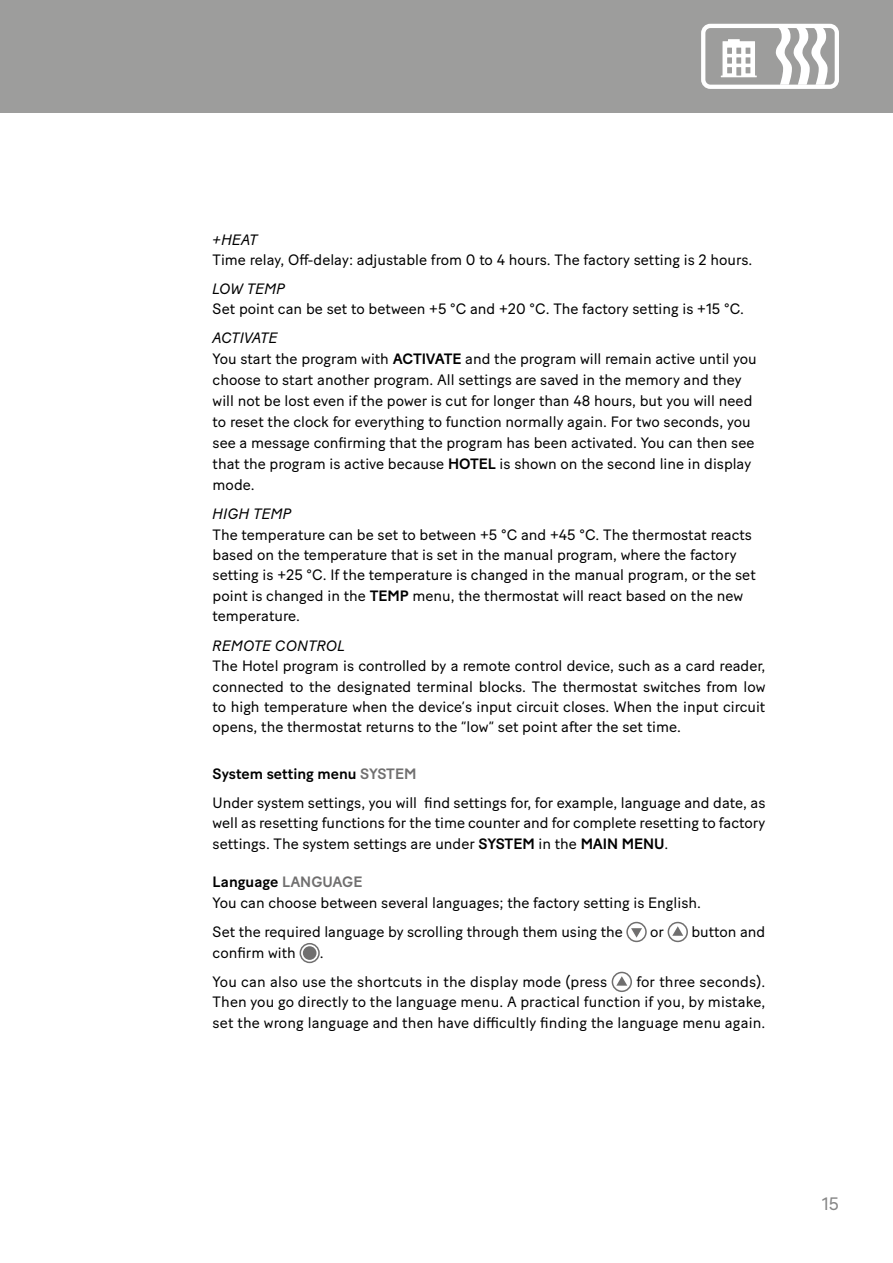
<style>
.page{position:relative;width:893px;height:1263px;background:#fff}
.page>*{position:absolute;margin:0;border:0;box-sizing:border-box;transform-origin:0 0}
.t1{font:18px "Baton Turbo";color:#878787}
.t2{font:15px/20.4px "Baton Turbo";color:#000}
.t3{font:italic 15px "Baton Turbo";color:#000}
.s1{font-style:italic}
.s2{font-weight:500}
.s3{font-weight:500;color:#706f6f}
</style>
<div class="page">
<div style="left:0;top:0;width:893px;height:113px;background:#9d9d9c"></div>
<div style="left:626px;top:922px;width:21px;height:20px;border:2px solid #706f6f;border-radius:50%"></div>
<svg style="left:631px;top:928px;width:11px;height:10px"></svg>
<div style="left:668px;top:922px;width:20px;height:20px;border:2px solid #706f6f;border-radius:50%"></div>
<svg style="left:672px;top:926px;width:11px;height:10px"></svg>
<div style="left:300px;top:943px;width:20px;height:20px;border:2px solid #706f6f;border-radius:50%"></div>
<div style="left:303px;top:946px;width:13px;height:14px;background:#706f6f;border-radius:50%"></div>
<div style="left:612px;top:972px;width:20px;height:20px;border:2px solid #706f6f;border-radius:50%"></div>
<svg style="left:616px;top:976px;width:11px;height:10px"></svg>
<div style="left:701px;top:24px;width:138px;height:65px;border:4px solid #fff;border-radius:7px"></div>
<svg style="left:776px;top:28px;width:51px;height:57px"></svg>
<svg style="left:721px;top:39px;width:36px;height:38px"></svg>
<p class="t3" style="left:213px;top:228px;width:47px">+HEAT</p>
<p class="t2" style="left:213px;top:248px;width:541px">Time relay, Off-delay: adjustable from 0 to 4 hours. The factory setting is 2 hours.</p>
<p class="t3" style="left:213px;top:277px;width:74px">LOW TEMP</p>
<p class="t2" style="left:213px;top:297px;width:533px">Set point can be set to between +5 °C and +20 °C. The factory setting is +15 °C.</p>
<p class="t2" style="left:213px;top:326px;width:546px;line-height:21px"><span class="s1">ACTIVATE<br></span>You start the program with <span class="s2">ACTIVATE</span> and the program will remain active until you choose to start another program. All settings are saved in the memory and they will not be lost even if the power is cut for longer than 48 hours, but you will need to reset the clock for everything to function normally again. For two seconds, you see a message confirming that the program has been activated. You can then see that the program is active because <span class="s2">HOTEL</span> is shown on the second line in display mode.</p>
<p class="t3" style="left:213px;top:502px;width:80px">HIGH TEMP</p>
<p class="t2" style="left:213px;top:523px;width:545px">The temperature can be set to between +5 °C and +45 °C. The thermostat reacts based on the temperature that is set in the manual program, where the factory setting is +25 °C. If the temperature is changed in the manual program, or the set point is changed in the <span class="s2">TEMP</span> menu, the thermostat will react based on the new temperature.</p>
<p class="t3" style="left:213px;top:634px;width:134px">REMOTE CONTROL</p>
<p class="t2" style="left:213px;top:654px;width:554px;text-align:justify">The Hotel program is controlled by a remote control device, such as a card reader, connected to the designated terminal blocks. The thermostat switches from low to high temperature when the device’s input circuit closes. When the input circuit opens, the thermostat returns to the “low” set point after the set time.</p>
<p class="t2" style="left:213px;top:758px;width:554px;line-height:29px"><span class="s2">System setting menu</span> <span class="s3">SYSTEM<br></span>Under system settings, you will find settings for, for example, language and date, as</p>
<p class="t2" style="left:213px;top:811px;width:554px">well as resetting functions for the time counter and for complete resetting to factory settings. The system settings are under <span class="s2">SYSTEM</span> in the <span class="s2">MAIN MENU</span>.</p>
<p class="t2" style="left:213px;top:869px;width:490px;line-height:21px"><span class="s2">Language</span> <span class="s3">LANGUAGE<br></span>You can choose between several languages; the factory setting is English.</p>
<p class="t2" style="left:213px;top:920px;width:412px">Set the required language by scrolling through them using the</p>
<p class="t2" style="left:650px;top:920px;width:15px">or</p>
<p class="t2" style="left:691px;top:920px;width:75px">button and</p>
<p class="t2" style="left:213px;top:941px;width:85px">confirm with</p>
<p class="t2" style="left:213px;top:937px;width:396px;line-height:29px;text-indent:107px">.<br>You can also use the shortcuts in the display mode (press</p>
<p class="t2" style="left:213px;top:970px;width:554px;text-align:justify;text-indent:424px">for three seconds).<br>Then you go directly to the language menu. A practical function if you, by mistake, set the wrong language and then have difficultly finding the language menu again.</p>
<p class="t1" style="left:822px;top:1189px;width:19px">15</p>
</div>
